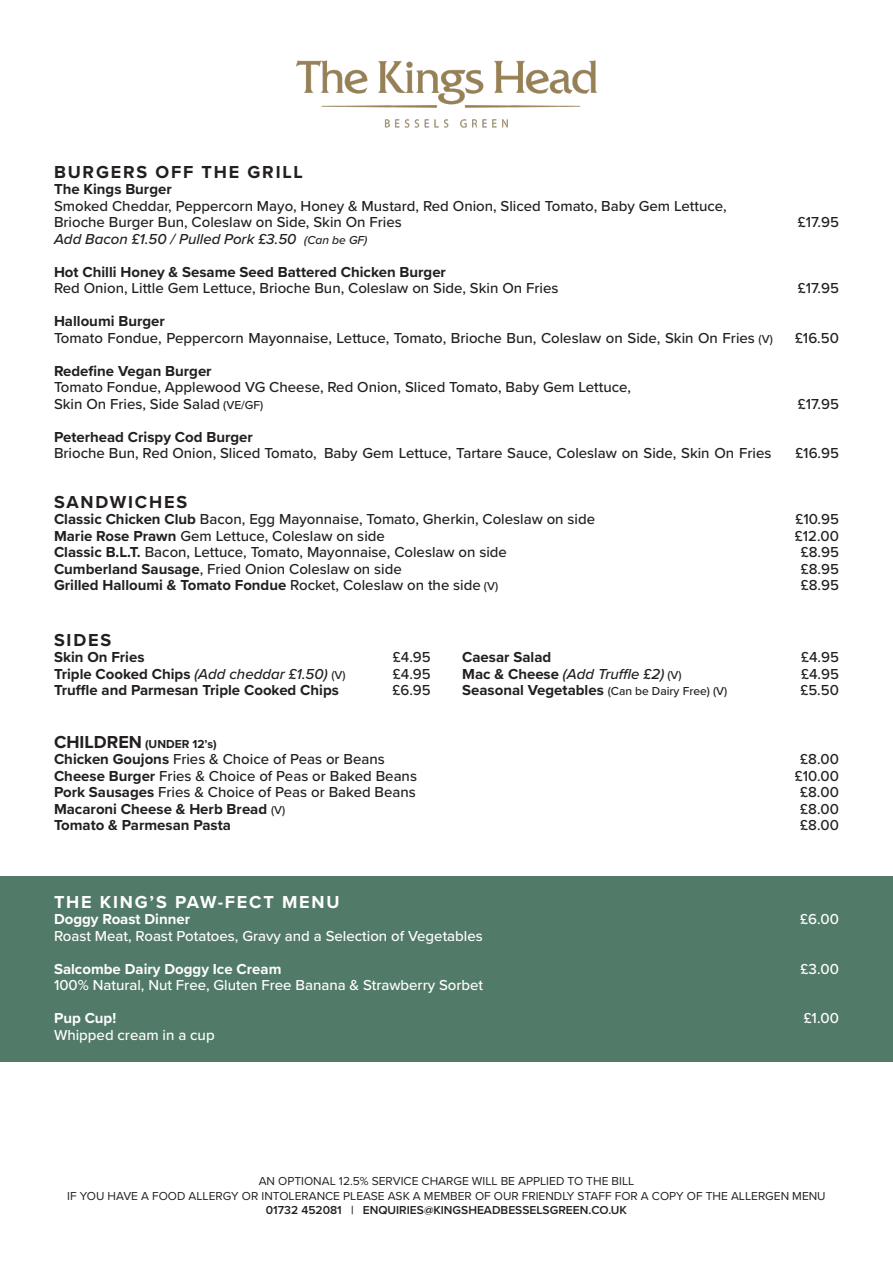
<style>
.page{position:relative;width:893px;height:1263px;background:#fff}
.page>*{position:absolute;margin:0;border:0;box-sizing:border-box;transform-origin:0 0}
.t1{font:700 18px "Proxima Nova";letter-spacing:.1em;color:#231f20}
.t2{font:700 18px "Proxima Nova";letter-spacing:.1em;color:#fff}
.t3{font:500 15px "Proxima Nova";color:#231f20}
.t4{font:700 15px "Proxima Nova";color:#231f20}
.t5{font:500 15px "Proxima Nova";color:#fff}
.t6{font:italic 500 15px "Proxima Nova";color:#231f20}
.t7{font:700 15px "Proxima Nova";color:#fff}
.t8{font:12px/14.4px "Proxima Nova";color:#231f20;text-align:center}
.t9{font:500 12px "Proxima Nova";color:#231f20}
.t10{font:700 12px "Proxima Nova";color:#231f20}
.s1{font-size:12px}
.s2{font-weight:700}
.s3{font-weight:500}
.s4{font-weight:500;font-size:12px}
.s5{font-weight:500;font-style:italic}
.s6{font-weight:700;font-style:normal}
.s7{font-style:normal;font-size:12px}
.s8{font-weight:700;font-size:15px}
.s9{font-size:18px}
.s10{font-weight:600}
</style>
<div class="page">
<div style="left:0;top:876px;width:893px;height:186px;background:#517a68"></div>
<img style="left:296px;top:61px;width:300px;height:67px">
<p class="t1" style="left:54px;top:158px;width:251px">BURGERS OFF THE GRILL</p>
<p class="t4" style="left:54px;top:178px;width:119px">The Kings Burger</p>
<p class="t3" style="left:54px;top:195px;width:674px">Smoked Cheddar, Peppercorn Mayo, Honey &amp; Mustard, Red Onion, Sliced Tomato, Baby Gem Lettuce,</p>
<p class="t3" style="left:54px;top:211px;width:349px">Brioche Burger Bun, Coleslaw on Side, Skin On Fries</p>
<p class="t3" style="left:798px;top:211px;width:43px">£17.95</p>
<p class="t6" style="left:54px;top:228px;width:315px">Add Bacon £1.50 / Pulled Pork £3.50 <span class="s1">(Can be GF)</span></p>
<p class="t4" style="left:54px;top:261px;width:394px">Hot Chilli Honey &amp; Sesame Seed Battered Chicken Burger</p>
<p class="t3" style="left:54px;top:277px;width:506px">Red Onion, Little Gem Lettuce, Brioche Bun, Coleslaw on Side, Skin On Fries</p>
<p class="t3" style="left:798px;top:277px;width:43px">£17.95</p>
<p class="t4" style="left:54px;top:310px;width:112px">Halloumi Burger</p>
<p class="t3" style="left:54px;top:327px;width:720px">Tomato Fondue, Peppercorn Mayonnaise, Lettuce, Tomato, Brioche Bun, Coleslaw on Side, Skin On Fries <span class="s1">(V)</span></p>
<p class="t3" style="left:795px;top:327px;width:45px">£16.50</p>
<p class="t4" style="left:54px;top:360px;width:159px">Redefine Vegan Burger</p>
<p class="t3" style="left:54px;top:376px;width:579px">Tomato Fondue, Applewood VG Cheese, Red Onion, Sliced Tomato, Baby Gem Lettuce,</p>
<p class="t3" style="left:54px;top:393px;width:211px">Skin On Fries, Side Salad <span class="s1">(VE/GF)</span></p>
<p class="t3" style="left:798px;top:393px;width:43px">£17.95</p>
<p class="t4" style="left:54px;top:426px;width:200px">Peterhead Crispy Cod Burger</p>
<p class="t3" style="left:54px;top:442px;width:719px">Brioche Bun, Red Onion, Sliced Tomato, Baby Gem Lettuce, Tartare Sauce, Coleslaw on Side, Skin On Fries</p>
<p class="t3" style="left:795px;top:442px;width:45px">£16.95</p>
<p class="t1" style="left:54px;top:488px;width:135px">SANDWICHES</p>
<p class="t3" style="left:54px;top:508px;width:543px"><span class="s2">Classic Chicken Club</span> Bacon, Egg Mayonnaise, Tomato, Gherkin, Coleslaw on side</p>
<p class="t3" style="left:795px;top:508px;width:45px">£10.95</p>
<p class="t3" style="left:54px;top:525px;width:332px"><span class="s2">Marie Rose Prawn</span> Gem Lettuce, Coleslaw on side</p>
<p class="t3" style="left:795px;top:525px;width:46px">£12.00</p>
<p class="t3" style="left:54px;top:541px;width:454px"><span class="s2">Classic B.L.T.</span> Bacon, Lettuce, Tomato, Mayonnaise, Coleslaw on side</p>
<p class="t3" style="left:801px;top:541px;width:40px">£8.95</p>
<p class="t3" style="left:54px;top:558px;width:349px"><span class="s2">Cumberland Sausage</span>, Fried Onion Coleslaw on side</p>
<p class="t3" style="left:801px;top:558px;width:40px">£8.95</p>
<p class="t4" style="left:54px;top:574px;width:446px">Grilled Halloumi &amp; Tomato Fondue <span class="s3">Rocket, Coleslaw on the side</span> <span class="s4">(V)</span></p>
<p class="t3" style="left:801px;top:574px;width:40px">£8.95</p>
<p class="t1" style="left:54px;top:626px;width:59px">SIDES</p>
<p class="t4" style="left:54px;top:646px;width:92px">Skin On Fries</p>
<p class="t3" style="left:393px;top:646px;width:39px">£4.95</p>
<p class="t4" style="left:54px;top:662px;width:293px">Triple Cooked Chips <span class="s5">(Add cheddar £1.50)</span> <span class="s4">(V)</span></p>
<p class="t3" style="left:393px;top:662px;width:39px">£4.95</p>
<p class="t4" style="left:54px;top:679px;width:286px">Truffle and Parmesan Triple Cooked Chips</p>
<p class="t3" style="left:392px;top:679px;width:40px">£6.95</p>
<p class="t4" style="left:462px;top:646px;width:91px">Caesar Salad</p>
<p class="t3" style="left:801px;top:646px;width:39px">£4.95</p>
<p class="t6" style="left:462px;top:662px;width:221px"><span class="s6">Mac &amp; Cheese</span> (Add Truffle £2) <span class="s7">(V)</span></p>
<p class="t3" style="left:801px;top:662px;width:39px">£4.95</p>
<p class="t9" style="left:462px;top:682px;width:267px"><span class="s8">Seasonal Vegetables</span> (Can be Dairy Free) (V)</p>
<p class="t3" style="left:800px;top:679px;width:40px">£5.50</p>
<p class="t10" style="left:54px;top:735px;width:164px"><span class="s9">CHILDREN</span> (UNDER 12’s)</p>
<p class="t3" style="left:54px;top:748px;width:332px"><span class="s2">Chicken Goujons</span> Fries &amp; Choice of Peas or Beans</p>
<p class="t3" style="left:800px;top:748px;width:40px">£8.00</p>
<p class="t3" style="left:54px;top:764px;width:365px"><span class="s2">Cheese Burger</span> Fries &amp; Choice of Peas or Baked Beans</p>
<p class="t3" style="left:795px;top:764px;width:46px">£10.00</p>
<p class="t3" style="left:54px;top:781px;width:363px"><span class="s2">Pork Sausages</span> Fries &amp; Choice of Peas or Baked Beans</p>
<p class="t3" style="left:800px;top:781px;width:40px">£8.00</p>
<p class="t4" style="left:54px;top:797px;width:233px">Macaroni Cheese &amp; Herb Bread <span class="s4">(V)</span></p>
<p class="t3" style="left:800px;top:797px;width:40px">£8.00</p>
<p class="t4" style="left:54px;top:814px;width:178px">Tomato &amp; Parmesan Pasta</p>
<p class="t3" style="left:800px;top:814px;width:40px">£8.00</p>
<p class="t2" style="left:54px;top:888px;width:287px">THE KING’S PAW-FECT MENU</p>
<p class="t7" style="left:54px;top:908px;width:138px">Doggy Roast Dinner</p>
<p class="t5" style="left:800px;top:908px;width:40px">£6.00</p>
<p class="t5" style="left:54px;top:925px;width:430px">Roast Meat, Roast Potatoes, Gravy and a Selection of Vegetables</p>
<p class="t7" style="left:54px;top:958px;width:229px">Salcombe Dairy Doggy Ice Cream</p>
<p class="t5" style="left:801px;top:958px;width:40px">£3.00</p>
<p class="t5" style="left:54px;top:974px;width:431px">100% Natural, Nut Free, Gluten Free Banana &amp; Strawberry Sorbet</p>
<p class="t7" style="left:54px;top:1007px;width:64px">Pup Cup!</p>
<p class="t5" style="left:804px;top:1007px;width:37px">£1.00</p>
<p class="t5" style="left:54px;top:1024px;width:162px">Whipped cream in a cup</p>
<p class="t8" style="left:259px;top:1173px;width:377px">AN OPTIONAL 12.5% SERVICE CHARGE WILL BE APPLIED TO THE BILL</p>
<p class="t8" style="left:67px;top:1188px;width:760px">IF YOU HAVE A FOOD ALLERGY OR INTOLERANCE PLEASE ASK A MEMBER OF OUR FRIENDLY STAFF FOR A COPY OF THE ALLERGEN MENU<br><span class="s10">01732 452081 | ENQUIRIES@KINGSHEADBESSELSGREEN.CO.UK</span></p>
</div>
